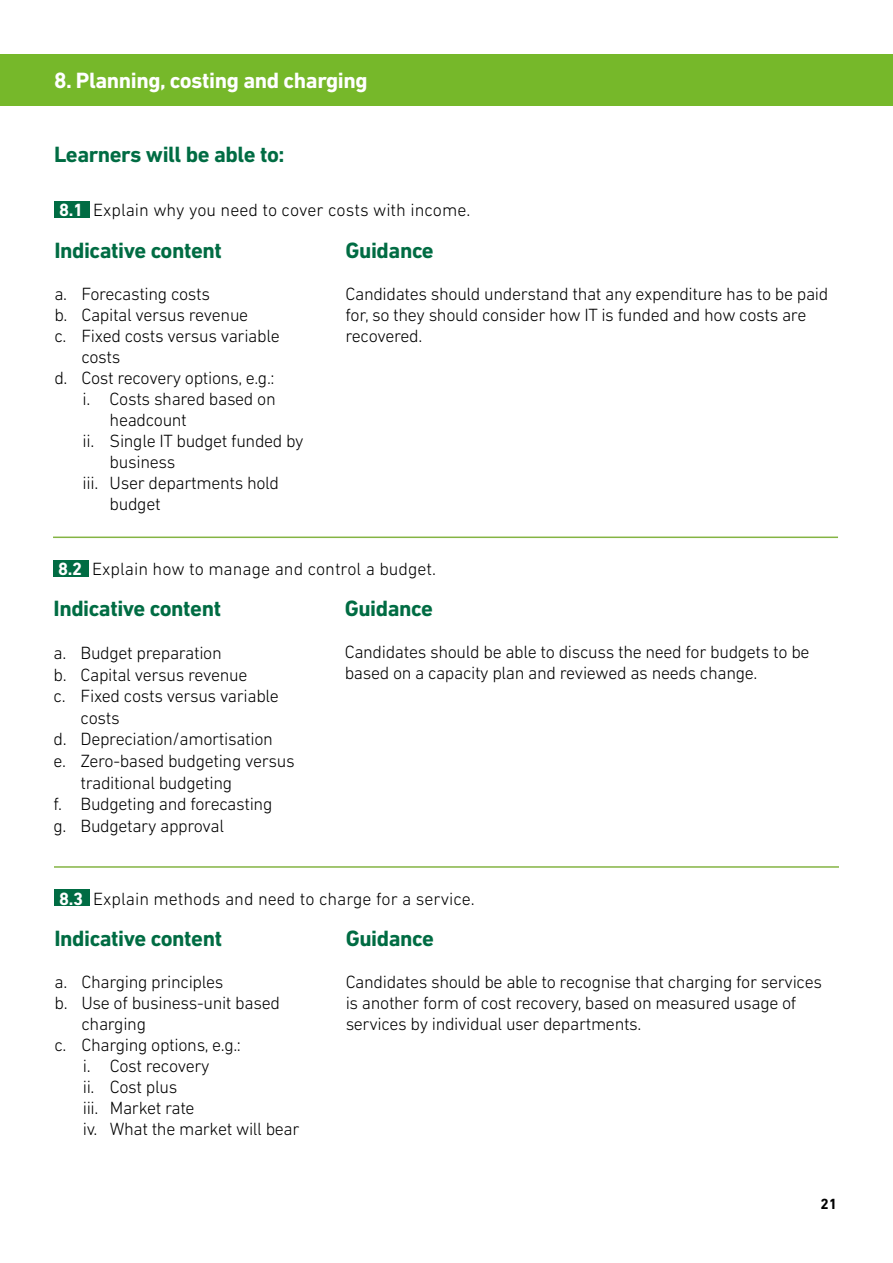
<style>
.page{position:relative;width:893px;height:1263px;background:#fff}
.page>*{position:absolute;margin:0;border:0;box-sizing:border-box;transform-origin:0 0}
.t1{font:700 22.5px "DIN Next LT Pro";letter-spacing:-.02em;color:#006c43}
.t2{font:700 22.5px "DIN Next LT Pro";letter-spacing:-.02em;color:#fff}
.t3{font:300 18px/21px "DIN Next LT Pro";letter-spacing:-.02em;color:#000}
.t4{font:300 18px "DIN Next LT Pro";color:#000}
.t5{font:700 15px "DIN Next LT Pro";color:#000}
.s1{font-weight:700;color:#fff}
</style>
<div class="page">
<div style="left:54px;top:201px;width:35px;height:17px;background:#006c43"></div>
<div style="left:0;top:54px;width:893px;height:52px;background:#76b82a"></div>
<hr style="left:53px;top:536px;width:785px;height:2px;background:#84b443">
<div style="left:53px;top:560px;width:36px;height:16px;background:#006c43"></div>
<hr style="left:54px;top:866px;width:785px;height:2px;background:#84b443">
<div style="left:54px;top:890px;width:36px;height:16px;background:#006c43"></div>
<p class="t2" style="left:54px;top:67px;width:315px">8. Planning, costing and charging</p>
<p class="t1" style="left:54px;top:141px;width:232px">Learners will be able to:</p>
<p class="t4" style="left:59px;top:200px;width:413px"><span class="s1">8.1</span> Explain why you need to cover costs with income.</p>
<p class="t1" style="left:54px;top:237px;width:169px">Indicative content</p>
<p class="t3" style="left:54px;top:283px;width:157px">a. Forecasting costs</p>
<p class="t3" style="left:54px;top:304px;width:195px">b. Capital versus revenue</p>
<p class="t3" style="left:54px;top:325px;width:227px">c. Fixed costs versus variable</p>
<p class="t3" style="left:81px;top:346px;width:41px">costs</p>
<p class="t3" style="left:54px;top:367px;width:222px">d. Cost recovery options, e.g.:</p>
<p class="t3" style="left:83px;top:388px;width:195px">i. Costs shared based on</p>
<p class="t3" style="left:110px;top:409px;width:79px">headcount</p>
<p class="t3" style="left:83px;top:430px;width:223px">ii. Single IT budget funded by</p>
<p class="t3" style="left:110px;top:451px;width:67px">business</p>
<p class="t3" style="left:83px;top:472px;width:198px">iii. User departments hold</p>
<p class="t3" style="left:110px;top:494px;width:52px">budget</p>
<p class="t1" style="left:345px;top:237px;width:90px">Guidance</p>
<p class="t3" style="left:345px;top:283px;width:484px">Candidates should understand that any expenditure has to be paid for, so they should consider how IT is funded and how costs are recovered.</p>
<p class="t4" style="left:58px;top:558px;width:379px"><span class="s1">8.2</span> Explain how to manage and control a budget.</p>
<p class="t1" style="left:54px;top:596px;width:169px">Indicative content</p>
<p class="t3" style="left:54px;top:642px;width:170px">a. Budget preparation</p>
<p class="t3" style="left:54px;top:664px;width:195px">b. Capital versus revenue</p>
<p class="t3" style="left:54px;top:685px;width:227px">c. Fixed costs versus variable</p>
<p class="t3" style="left:81px;top:707px;width:41px">costs</p>
<p class="t3" style="left:54px;top:729px;width:221px">d. Depreciation/amortisation</p>
<p class="t3" style="left:54px;top:750px;width:243px">e. Zero-based budgeting versus</p>
<p class="t3" style="left:81px;top:772px;width:153px">traditional budgeting</p>
<p class="t3" style="left:54px;top:793px;width:220px">f. Budgeting and forecasting</p>
<p class="t3" style="left:54px;top:815px;width:172px">g. Budgetary approval</p>
<p class="t1" style="left:345px;top:596px;width:90px">Guidance</p>
<p class="t3" style="left:345px;top:642px;width:466px">Candidates should be able to discuss the need for budgets to be based on a capacity plan and reviewed as needs change.</p>
<p class="t4" style="left:59px;top:888px;width:417px"><span class="s1">8.3</span> Explain methods and need to charge for a service.</p>
<p class="t1" style="left:55px;top:925px;width:169px">Indicative content</p>
<p class="t3" style="left:55px;top:971px;width:170px">a. Charging principles</p>
<p class="t3" style="left:55px;top:992px;width:227px">b. Use of business-unit based</p>
<p class="t3" style="left:82px;top:1013px;width:66px">charging</p>
<p class="t3" style="left:55px;top:1034px;width:188px">c. Charging options, e.g.:</p>
<p class="t3" style="left:83px;top:1055px;width:128px">i. Cost recovery</p>
<p class="t3" style="left:83px;top:1076px;width:96px">ii. Cost plus</p>
<p class="t3" style="left:83px;top:1097px;width:113px">iii. Market rate</p>
<p class="t3" style="left:83px;top:1118px;width:218px">iv. What the market will bear</p>
<p class="t1" style="left:346px;top:925px;width:90px">Guidance</p>
<p class="t3" style="left:346px;top:971px;width:478px">Candidates should be able to recognise that charging for services is another form of cost recovery, based on measured usage of services by individual user departments.</p>
<p class="t5" style="left:820px;top:1195px;width:18px">21</p>
</div>
